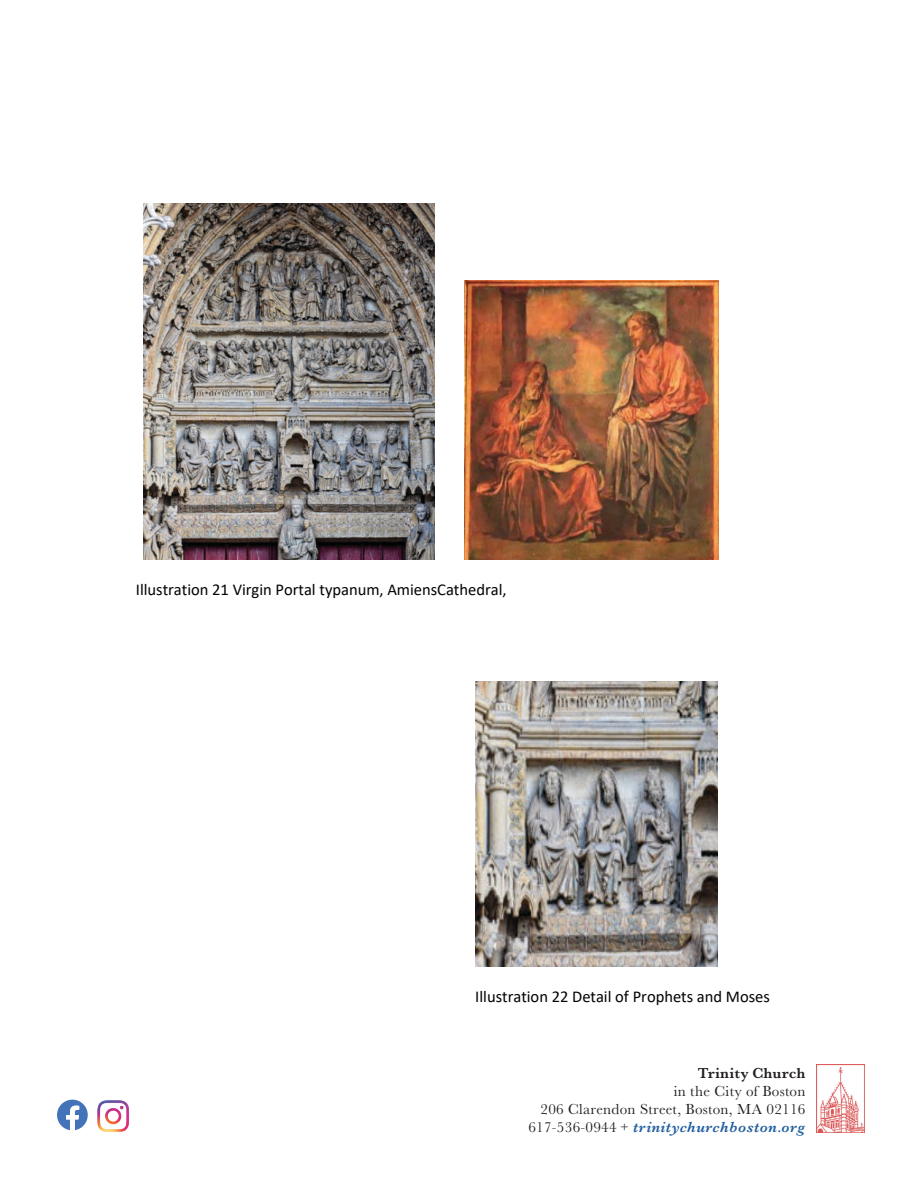
<style>
.page{position:relative;width:918px;height:1188px;background:#fff}
.page>*{position:absolute;margin:0;border:0;box-sizing:border-box;transform-origin:0 0}
.t1{font:16.5px "Calibri";color:#020304}
.t2{font:15px/18px "Baskerville No 2";letter-spacing:.02em;color:#231f20;text-align:right}
.t3{font:15px "Baskerville No 2 Sem Bol Ita";color:#215e9f}
.s1{font-family:"Baskerville No 2 Sem Bol"}
.s2{font-family:"Baskerville No 2";color:#231f20}
</style>
<div class="page">
<img style="left:144px;top:203px;width:291px;height:357px">
<img style="left:465px;top:280px;width:254px;height:280px">
<img style="left:476px;top:682px;width:241px;height:284px">
<img style="left:817px;top:1065px;width:47px;height:67px">
<svg style="left:57px;top:1100px;width:31px;height:30px"></svg>
<img style="left:97px;top:1100px;width:32px;height:32px">
<p class="t1" style="left:136px;top:578px;width:372px">Illustration 21 Virgin Portal typanum, AmiensCathedral,</p>
<p class="t1" style="left:475px;top:985px;width:296px">Illustration 22 Detail of Prophets and Moses</p>
<p class="t2" style="left:674px;top:1065px;width:133px"><span class="s1">Trinity Church<br></span>in the City of Boston</p>
<p class="t2" style="left:541px;top:1101px;width:266px">206 Clarendon Street, Boston, MA 02116</p>
<p class="t3" style="left:528px;top:1119px;width:279px"><span class="s2">617-536-0944 +</span> trinitychurchboston.org</p>
</div>
